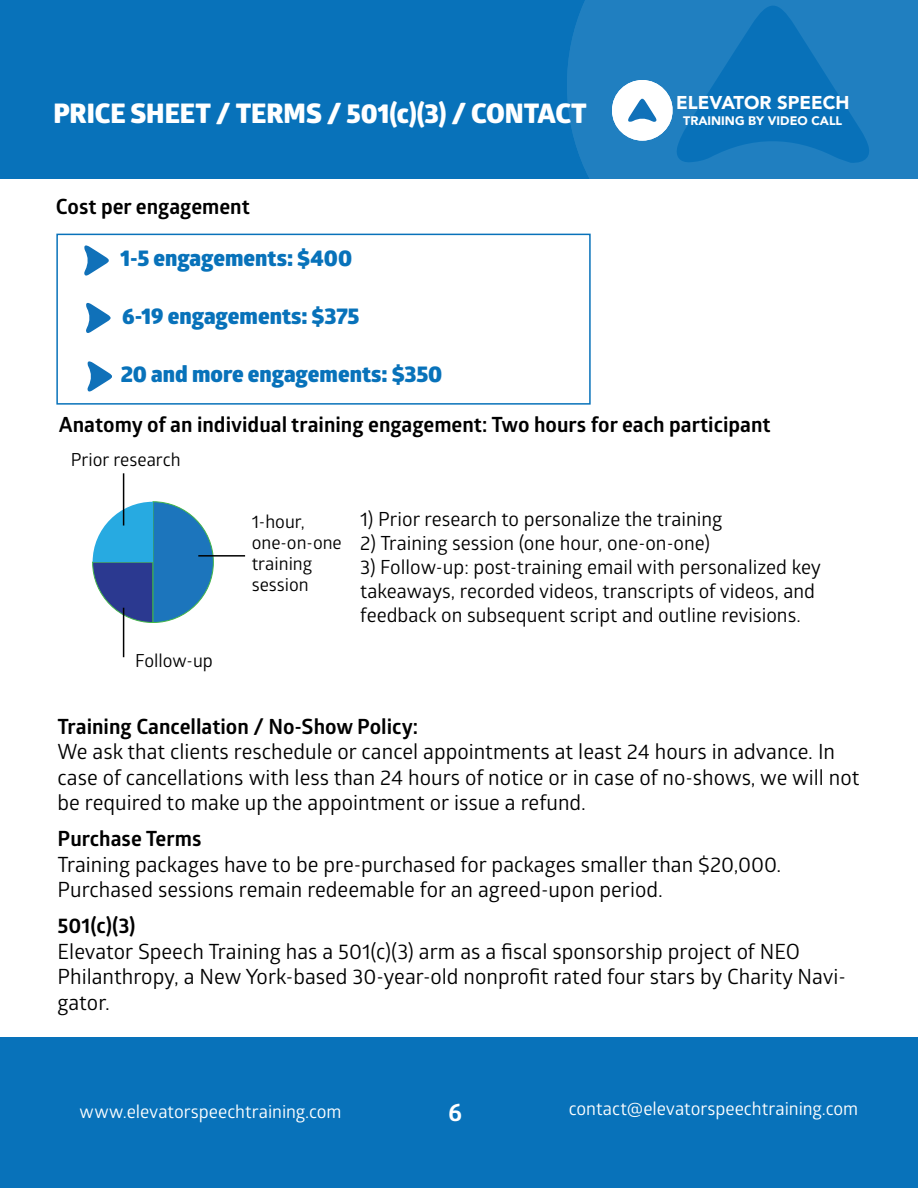
<style>
.page{position:relative;width:918px;height:1188px;background:#fff}
.page>*{position:absolute;margin:0;border:0;box-sizing:border-box;transform-origin:0 0}
.t1{font:800 27px "Glober";color:#fff}
.t2{font:700 25.5px "Glober";color:#fff}
.t3{font:800 22.5px "Glober";color:#0872ba}
.t4{font:21px/25.5px "Glober";color:#000}
.t5{font:700 21px "Glober";color:#000}
.t6{font:19.5px/24px "Glober";color:#000}
.t7{font:900 18.6px "Avenir";color:#fff}
.t8{font:18px "Glober";letter-spacing:-.005em;color:#fff}
.t9{font:18px/21px "Glober";color:#000}
.t10{font:900 12.3px "Avenir";color:#fff}
</style>
<div class="page">
<div style="left:0;top:0;width:918px;height:178px;background:#0872ba"></div>
<svg style="left:567px;top:0;width:351px;height:234px;fill:#207fc0"></svg>
<svg style="left:612px;top:0;width:260px;height:164px"></svg>
<svg style="left:64px;top:233px;width:68px;height:159px"></svg>
<div style="left:56px;top:234px;width:535px;height:171px;border:2px solid #0872ba"></div>
<svg style="left:93px;top:502px;width:120px;height:121px"></svg>
<hr style="left:123px;top:473px;width:1px;height:53px;background:#000">
<hr style="left:123px;top:608px;width:1px;height:49px;background:#000">
<hr style="left:198px;top:555px;width:47px;height:2px;background:#000">
<div style="left:0;top:1037px;width:918px;height:151px;background:#0872ba"></div>
<p class="t1" style="left:53px;top:94px;width:535px">PRICE SHEET / TERMS / 501(c)(3) / CONTACT</p>
<p class="t5" style="left:56px;top:192px;width:196px">Cost per engagement</p>
<p class="t3" style="left:120px;top:241px;width:233px">1-5 engagements: $400</p>
<p class="t3" style="left:122px;top:299px;width:239px">6-19 engagements: $375</p>
<p class="t3" style="left:121px;top:357px;width:323px">20 and more engagements: $350</p>
<p class="t7" style="left:676px;top:86px;width:175px">ELEVATOR SPEECH</p>
<p class="t10" style="left:683px;top:111px;width:160px">TRAINING BY VIDEO CALL</p>
<p class="t5" style="left:59px;top:410px;width:713px">Anatomy of an individual training engagement: Two hours for each participant</p>
<p class="t9" style="left:71px;top:449px;width:111px">Prior research</p>
<p class="t9" style="left:135px;top:650px;width:79px">Follow-up</p>
<p class="t9" style="left:252px;top:510px;width:92px">1-hour, one-on-one training session</p>
<p class="t6" style="left:360px;top:507px;width:364px">1) Prior research to personalize the training</p>
<p class="t6" style="left:360px;top:531px;width:351px">2) Training session (one hour, one-on-one)</p>
<p class="t6" style="left:360px;top:555px;width:462px">3) Follow-up: post-training email with personalized key takeaways, recorded videos, transcripts of videos, and feedback on subsequent script and outline revisions.</p>
<p class="t5" style="left:58px;top:711px;width:362px">Training Cancellation / No-Show Policy:</p>
<p class="t4" style="left:58px;top:738px;width:803px">We ask that clients reschedule or cancel appointments at least 24 hours in advance. In case of cancellations with less than 24 hours of notice or in case of no-shows, we will not be required to make up the appointment or issue a refund.</p>
<p class="t5" style="left:58px;top:824px;width:145px">Purchase Terms</p>
<p class="t4" style="left:58px;top:851px;width:725px">Training packages have to be pre-purchased for packages smaller than $20,000.<br>Purchased sessions remain redeemable for an agreed-upon period.</p>
<p class="t5" style="left:58px;top:911px;width:79px">501(c)(3)</p>
<p class="t4" style="left:58px;top:938px;width:790px">Elevator Speech Training has a 501(c)(3) arm as a fiscal sponsorship project of NEO<br>Philanthropy, a New York-based 30-year-old nonprofit rated four stars by Charity Navi&shy;gator.</p>
<p class="t8" style="left:80px;top:1099px;width:264px">www.elevatorspeechtraining.com</p>
<p class="t2" style="left:448px;top:1094px;width:16px">6</p>
<p class="t8" style="left:569px;top:1096px;width:291px">contact@elevatorspeechtraining.com</p>
</div>
